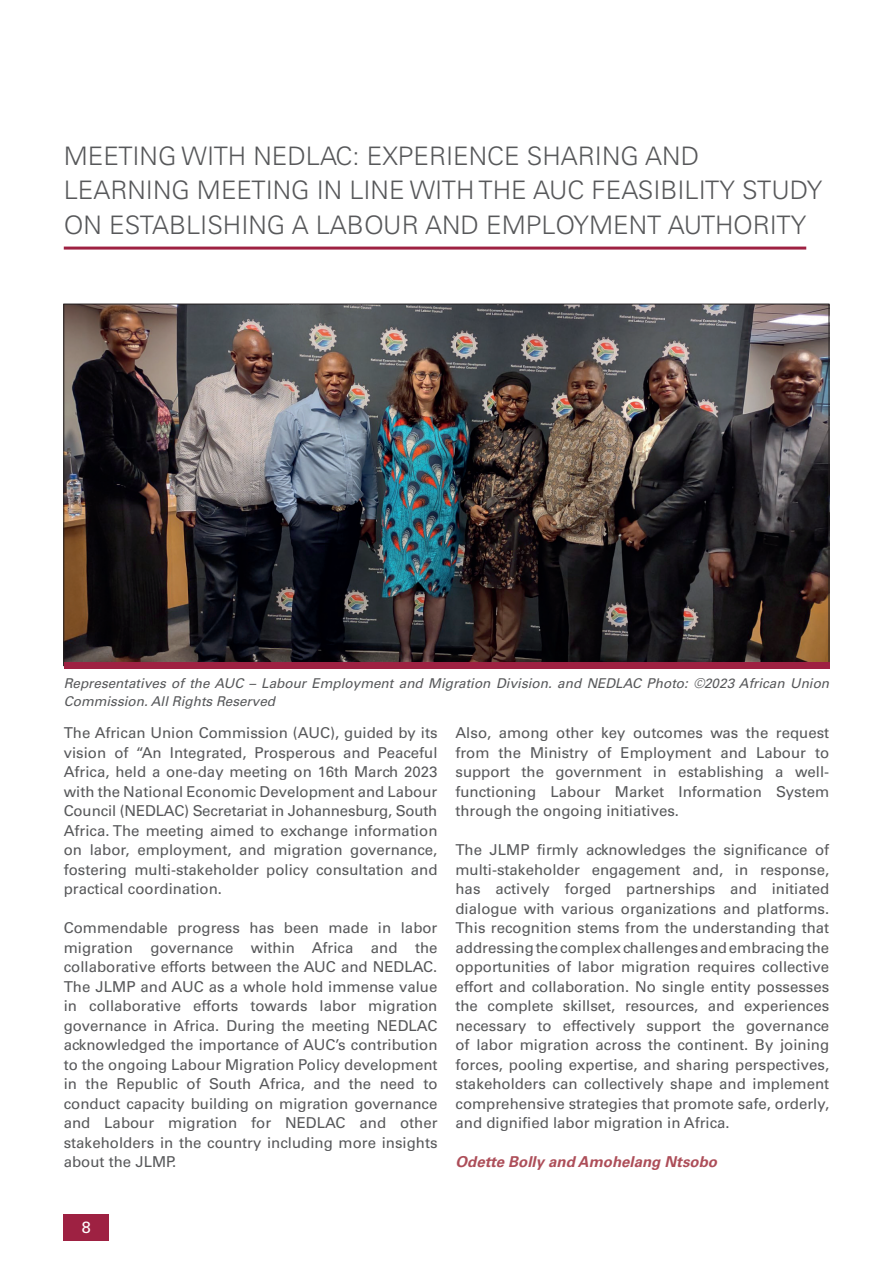
<style>
.page{position:relative;width:893px;height:1263px;background:#fff}
.page>*{position:absolute;margin:0;border:0;box-sizing:border-box;transform-origin:0 0}
.t1{font:300 25.5px/34.5px "Univers";color:#57585a}
.t2{font:16.2px "Univers";color:#fff}
.t3{font:15px/19.5px "Univers";color:#57585a;text-align:justify}
.t4{font:italic 700 15px "Univers";color:#ad4e59}
.t5{font:italic 13.5px/18px "Univers";color:#57585a}
</style>
<div class="page">
<div style="left:64px;top:1214px;width:45px;height:26px;background:#9e2142"></div>
<hr style="left:64px;top:247px;width:742px;height:3px;background:#9e2142">
<img style="left:66px;top:306px;width:761px;height:357px">
<div style="left:64px;top:663px;width:765px;height:6px;background:#9e2142"></div>
<p class="t1" style="left:64px;top:139px;width:760px">MEETING WITH NEDLAC: EXPERIENCE SHARING AND<br>LEARNING MEETING IN LINE WITH THE AUC FEASIBILITY STUDY<br>ON ESTABLISHING A LABOUR AND EMPLOYMENT AUTHORITY</p>
<p class="t5" style="left:64px;top:675px;width:767px">Representatives of the AUC – Labour Employment and Migration Division. and NEDLAC Photo: ©2023 African Union<br>Commission. All Rights Reserved</p>
<p class="t3" style="left:64px;top:723px;width:375px">The African Union Commission (AUC), guided by its vision of “An Integrated, Prosperous and Peaceful Africa, held a one-day meeting on 16th March 2023 with the National Economic Development and Labour Council (NEDLAC) Secretariat in Johannesburg, South Africa. The meeting aimed to exchange information on labor, employment, and migration governance, fostering multi-stakeholder policy consultation and practical coordination.</p>
<p class="t3" style="left:64px;top:918px;width:375px">Commendable progress has been made in labor migration governance within Africa and the collaborative efforts between the AUC and NEDLAC.<br>The JLMP and AUC as a whole hold immense value in collaborative efforts towards labor migration governance in Africa. During the meeting NEDLAC acknowledged the importance of AUC’s contribution to the ongoing Labour Migration Policy development in the Republic of South Africa, and the need to conduct capacity building on migration governance and Labour migration for NEDLAC and other stakeholders in the country including more insights about the JLMP.</p>
<p class="t3" style="left:455px;top:723px;width:375px">Also, among other key outcomes was the request from the Ministry of Employment and Labour to support the government in establishing a well&shy;functioning Labour Market Information System through the ongoing initiatives.</p>
<p class="t3" style="left:455px;top:840px;width:375px">The JLMP firmly acknowledges the significance of multi-stakeholder engagement and, in response, has actively forged partnerships and initiated dialogue with various organizations and platforms.<br>This recognition stems from the understanding that addressing the complex challenges and embracing the opportunities of labor migration requires collective effort and collaboration. No single entity possesses the complete skillset, resources, and experiences necessary to effectively support the governance of labor migration across the continent. By joining forces, pooling expertise, and sharing perspectives, stakeholders can collectively shape and implement comprehensive strategies that promote safe, orderly, and dignified labor migration in Africa.</p>
<p class="t4" style="left:455px;top:1153px;width:263px">Odette Bolly and Amohelang Ntsobo</p>
<p class="t2" style="left:82px;top:1218px;width:11px">8</p>
</div>
